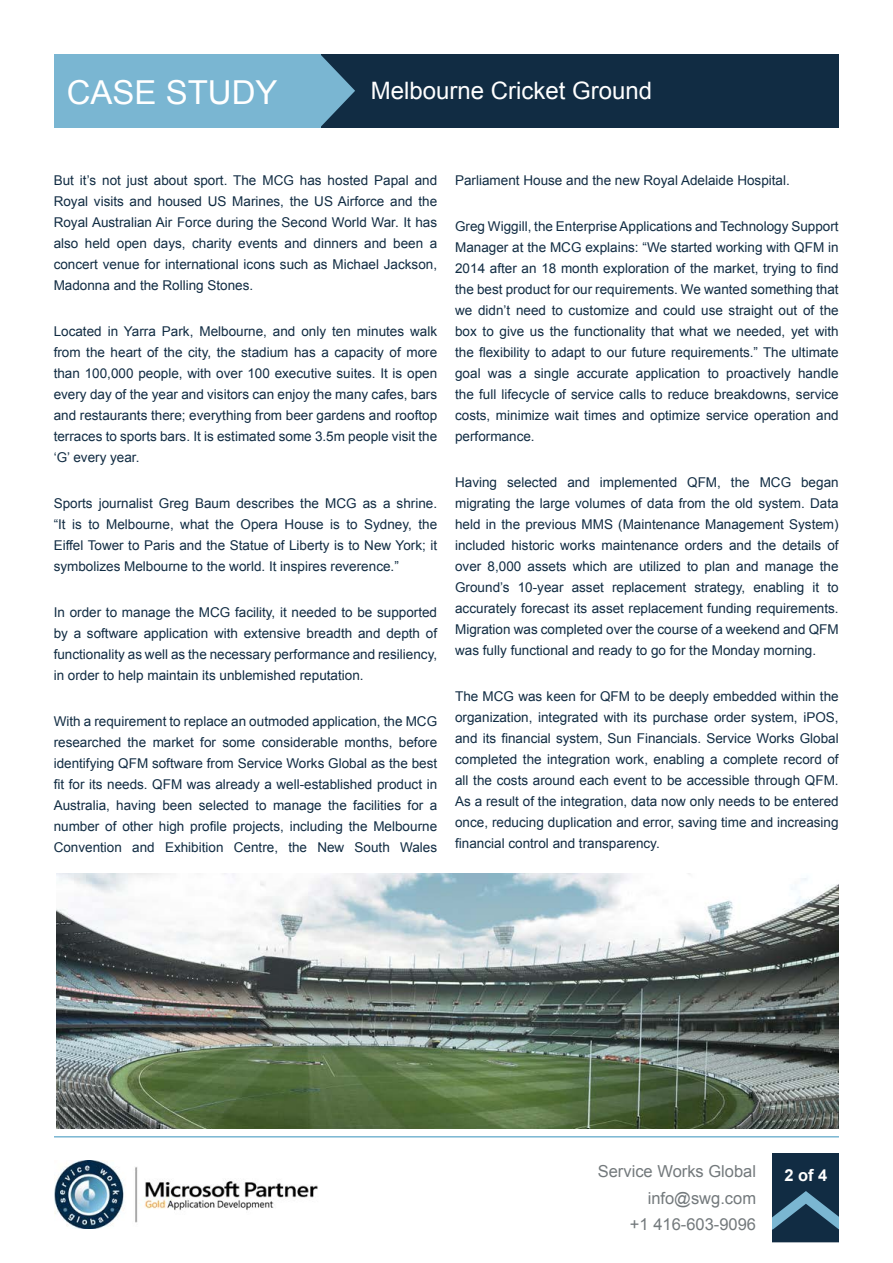
<style>
.page{position:relative;width:893px;height:1263px;background:#fff}
.page>*{position:absolute;margin:0;border:0;box-sizing:border-box;transform-origin:0 0}
.t1{font:33px "Arial";color:#fff}
.t2{font:24px "Arial";color:#fff}
.t3{font:16.5px/26.5px "Arial";color:#73797c;text-align:right}
.t4{font:700 16.5px "Arial";color:#fff}
.t5{font:13.5px/21px "Arial";color:#112c43;text-align:justify}
</style>
<div class="page">
<div style="left:54px;top:54px;width:267px;height:74px;background:#7ab6d2"></div>
<div style="left:321px;top:54px;width:518px;height:74px;background:#112c43"></div>
<svg style="left:321px;top:55px;width:34px;height:72px"></svg>
<div style="left:772px;top:1153px;width:67px;height:84px;background:#112c43"></div>
<svg style="left:772px;top:1191px;width:67px;height:51px"></svg>
<img style="left:54px;top:1161px;width:264px;height:68px">
<hr style="left:54px;top:1136px;width:785px;height:1px;background:#7ab6d2">
<img style="left:56px;top:874px;width:783px;height:254px">
<h1 class="t1" style="left:67px;top:71px;width:212px">CASE STUDY</h1>
<h2 class="t2" style="left:371px;top:75px;width:283px">Melbourne Cricket Ground</h2>
<p class="t5" style="left:54px;top:170px;width:385px">But it’s not just about sport. The MCG has hosted Papal and Royal visits and housed US Marines, the US Airforce and the Royal Australian Air Force during the Second World War. It has also held open days, charity events and dinners and been a concert venue for international icons such as Michael Jackson, Madonna and the Rolling Stones.</p>
<p class="t5" style="left:54px;top:321px;width:385px">Located in Yarra Park, Melbourne, and only ten minutes walk from the heart of the city, the stadium has a capacity of more than 100,000 people, with over 100 executive suites. It is open every day of the year and visitors can enjoy the many cafes, bars and restaurants there; everything from beer gardens and rooftop terraces to sports bars. It is estimated some 3.5m people visit the ‘G’ every year.</p>
<p class="t5" style="left:54px;top:493px;width:385px">Sports journalist Greg Baum describes the MCG as a shrine. “It is to Melbourne, what the Opera House is to Sydney, the Eiffel Tower to Paris and the Statue of Liberty is to New York; it symbolizes Melbourne to the world. It inspires reverence.”</p>
<p class="t5" style="left:54px;top:602px;width:385px">In order to manage the MCG facility, it needed to be supported by a software application with extensive breadth and depth of functionality as well as the necessary performance and resiliency, in order to help maintain its unblemished reputation.</p>
<p class="t5" style="left:54px;top:711px;width:385px">With a requirement to replace an outmoded application, the MCG researched the market for some considerable months, before identifying QFM software from Service Works Global as the best fit for its needs. QFM was already a well-established product in Australia, having been selected to manage the facilities for a number of other high profile projects, including the Melbourne Convention and Exhibition Centre, the New South Wales</p>
<p class="t5" style="left:455px;top:170px;width:336px">Parliament House and the new Royal Adelaide Hospital.</p>
<p class="t5" style="left:455px;top:216px;width:385px">Greg Wiggill, the Enterprise Applications and Technology Support Manager at the MCG explains: “We started working with QFM in 2014 after an 18 month exploration of the market, trying to find the best product for our requirements. We wanted something that we didn’t need to customize and could use straight out of the box to give us the functionality that what we needed, yet with the flexibility to adapt to our future requirements.” The ultimate goal was a single accurate application to proactively handle the full lifecycle of service calls to reduce breakdowns, service costs, minimize wait times and optimize service operation and performance.</p>
<p class="t5" style="left:455px;top:472px;width:385px">Having selected and implemented QFM, the MCG began migrating the large volumes of data from the old system. Data held in the previous MMS (Maintenance Management System) included historic works maintenance orders and the details of over 8,000 assets which are utilized to plan and manage the Ground’s 10-year asset replacement strategy, enabling it to accurately forecast its asset replacement funding requirements.<br>Migration was completed over the course of a weekend and QFM was fully functional and ready to go for the Monday morning.</p>
<p class="t5" style="left:455px;top:686px;width:385px">The MCG was keen for QFM to be deeply embedded within the organization, integrated with its purchase order system, iPOS, and its financial system, Sun Financials. Service Works Global completed the integration work, enabling a complete record of all the costs around each event to be accessible through QFM.<br>As a result of the integration, data now only needs to be entered once, reducing duplication and error, saving time and increasing financial control and transparency.</p>
<p class="t3" style="left:598px;top:1158px;width:160px">Service Works Global info@swg.com<br>+1 416-603-9096</p>
<p class="t4" style="left:784px;top:1164px;width:45px">2 of 4</p>
</div>
